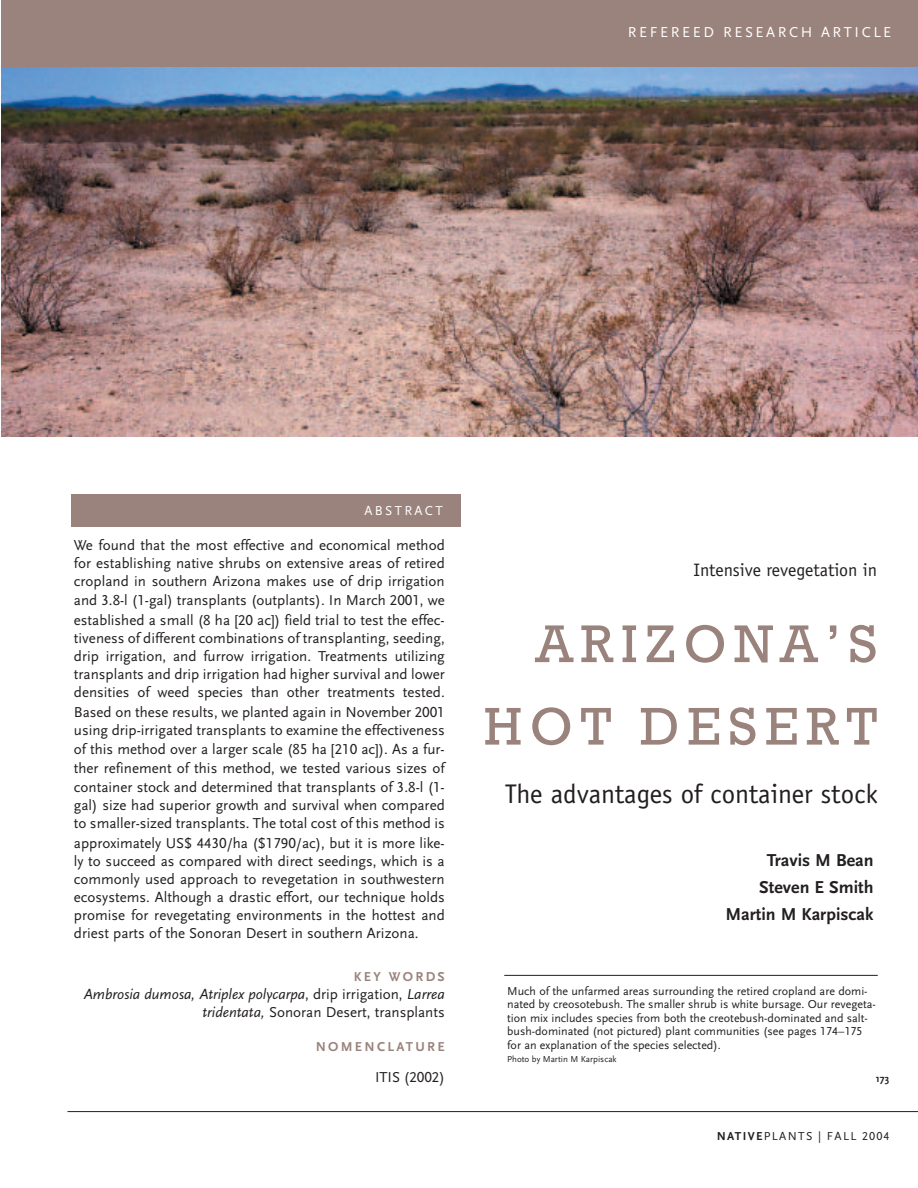
<style>
.page{position:relative;width:918px;height:1188px;background:#fff}
.page>*{position:absolute;margin:0;border:0;box-sizing:border-box;transform-origin:0 0}
.t1{font:54px/82.5px "Rockwell";letter-spacing:.14em;color:#9a837c;text-align:right}
.t2{font:27px "Officina Sans";color:#231f20}
.t3{font:700 18px/27px "Scala Sans";color:#231f20;text-align:right}
.t4{font:18px "Officina Sans";color:#231f20}
.t5{font:15px/18px "Scala Sans";color:#231f20;text-align:justify}
.t6{font:italic 15px/18px "Scala Sans";color:#231f20;text-align:right}
.t7{font:15px "Scala Sans";letter-spacing:.17em;color:#fff}
.t8{font:700 13.5px "Scala Sans";letter-spacing:.17em;color:#9a837c}
.t9{font:13.5px "Scala Sans";letter-spacing:.17em;color:#fff}
.t10{font:12px/13.5px "Scala Sans";color:#231f20}
.t11{font:12px "Scala Sans";letter-spacing:.115em;color:#231f20}
.t12{font:700 10.5px "Scala Sans";color:#231f20}
.t13{font:9px "Scala Sans";color:#231f20}
.s1{font-family:"Scala Sans Caps"}
.s2{font-style:normal}
.s3{font-weight:700}
</style>
<div class="page">
<hr style="left:68px;top:1111px;width:850px;height:1px;background:#231f20">
<img style="left:2px;top:66px;width:916px;height:370px">
<div style="left:1px;top:0;width:917px;height:66px;background:#9a837c"></div>
<div style="left:71px;top:495px;width:390px;height:32px;background:#9a837c"></div>
<hr style="left:504px;top:975px;width:374px;height:1px;background:#231f20">
<p class="t7" style="left:628px;top:26px;width:265px">REFEREED RESEARCH ARTICLE</p>
<p class="t9" style="left:365px;top:505px;width:79px">ABSTRACT</p>
<p class="t5" style="left:74px;top:537px;width:372px">We found that the most effective and economical method for establishing native shrubs on extensive areas of retired cropland in southern Arizona makes use of drip irrigation</p>
<p class="t5" style="left:74px;top:592px;width:372px;line-height:19.6px">and <span class="s1">3</span>.8-l (<span class="s1">1</span>-gal) transplants (outplants). In March <span class="s1">2001</span>, we established a small (8 ha [<span class="s1">20</span> ac]) field trial to test the effec-</p>
<p class="t5" style="left:74px;top:631px;width:372px">tiveness of different combinations of transplanting, seeding, drip irrigation, and furrow irrigation. Treatments utilizing transplants and drip irrigation had higher survival and lower densities of weed species than other treatments tested.</p>
<p class="t5" style="left:74px;top:704px;width:372px;line-height:18.6px">Based on these results, we planted again in November <span class="s1">2001 </span>using drip-irrigated transplants to examine the effectiveness of this method over a larger scale (8<span class="s1">5</span> ha [<span class="s1">210</span> ac]). As a fur&shy;ther refinement of this method, we tested various sizes of container stock and determined that transplants of <span class="s1">3</span>.8-l (<span class="s1">1</span>- gal) size had superior growth and survival when compared to smaller-sized transplants. The total cost of this method is</p>
<p class="t5" style="left:74px;top:835px;width:372px">approximately US$ <span class="s1">4430</span>/ha ($<span class="s1">1790</span>/ac), but it is more like&shy;ly to succeed as compared with direct seedings, which is a commonly used approach to revegetation in southwestern ecosystems. Although a drastic effort, our technique holds promise for revegetating environments in the hottest and driest parts of the Sonoran Desert in southern Arizona.</p>
<p class="t8" style="left:354px;top:972px;width:92px">KEY WORDS</p>
<p class="t6" style="left:84px;top:987px;width:362px">Ambrosia dumosa, Atriplex polycarpa<span class="s2">, drip irrigation,</span> Larrea tridentata, <span class="s2">Sonoran Desert, transplants</span></p>
<p class="t8" style="left:316px;top:1041px;width:131px">NOMENCLATURE</p>
<p class="t5" style="left:375px;top:1069px;width:71px">ITIS (<span class="s1">2002</span>)</p>
<p class="t4" style="left:693px;top:562px;width:185px">Intensive revegetation in</p>
<h1 class="t1" style="left:484px;top:608px;width:395px">ARIZONA’S<br>HOT DESERT</h1>
<h2 class="t2" style="left:505px;top:783px;width:375px">The advantages of container stock</h2>
<p class="t3" style="left:726px;top:848px;width:149px">Travis M Bean<br>Steven E Smith<br>Martin M Karpiscak</p>
<p class="t10" style="left:507px;top:985px;width:370px">Much of the unfarmed areas surrounding the retired cropland are domi&shy;nated by creosotebush. The smaller shrub is white bursage. Our revegeta&shy;tion mix includes species from both the creotebush-dominated and salt&shy;bush-dominated (not pictured) plant communities (see pages <span class="s1">174–175 </span>for an explanation of the species selected).</p>
<p class="t13" style="left:507px;top:1056px;width:111px">Photo by Martin M Karpiscak</p>
<p class="t12" style="left:876px;top:1074px;width:15px">173</p>
<p class="t11" style="left:717px;top:1131px;width:174px"><span class="s3">NATIVE</span>PLANTS | FALL <span class="s1">2004</span></p>
</div>
